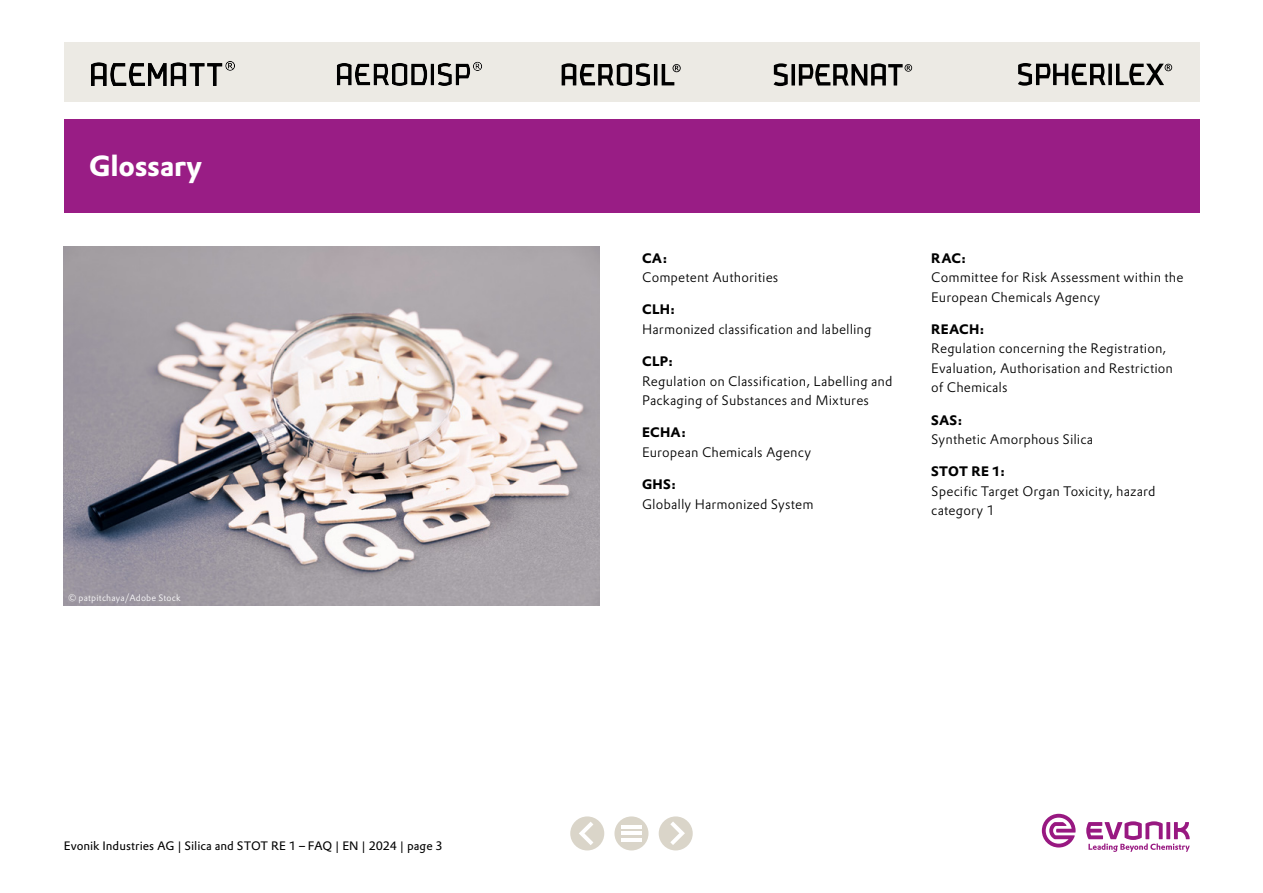
<style>
.page{position:relative;width:1263px;height:893px;background:#fff}
.page>*{position:absolute;margin:0;border:0;box-sizing:border-box;transform-origin:0 0}
.t1{font:700 28.5px "Evonik Prokyon";letter-spacing:-.01em;color:#fff}
.t2{font:300 13.5px/19.5px "Evonik Prokyon";letter-spacing:.01em;color:#000}
.t3{font:700 13.5px "Evonik Prokyon";letter-spacing:.02em;color:#000}
.t4{font:12px "Evonik Prokyon";color:#000}
.t5{font:300 9px "Evonik Prokyon";letter-spacing:.025em;color:#fff}
</style>
<div class="page">
<svg style="left:1086px;top:821px;width:104px;height:31px"></svg>
<svg style="left:1042px;top:814px;width:33px;height:33px"></svg>
<div style="left:570px;top:816px;width:34px;height:34px;background:#dad5c9;border-radius:50%"></div>
<svg style="left:579px;top:822px;width:14px;height:23px"></svg>
<div style="left:659px;top:816px;width:34px;height:34px;background:#dad5c9;border-radius:50%"></div>
<svg style="left:670px;top:822px;width:15px;height:23px"></svg>
<div style="left:614px;top:816px;width:34px;height:34px;background:#dad5c9;border-radius:50%"></div>
<hr style="left:621px;top:825px;width:21px;height:3px;background:#fff">
<hr style="left:621px;top:832px;width:21px;height:3px;background:#fff">
<hr style="left:621px;top:838px;width:21px;height:4px;background:#fff">
<div style="left:64px;top:119px;width:1135px;height:94px;background:#991d85"></div>
<img style="left:64px;top:247px;width:536px;height:358px">
<div style="left:64px;top:43px;width:1135px;height:59px;background:#eceae4"></div>
<svg style="left:562px;top:63px;width:88px;height:23px"></svg>
<hr style="left:654px;top:64px;width:3px;height:21px;background:#000">
<svg style="left:662px;top:64px;width:19px;height:21px"></svg>
<svg style="left:1018px;top:63px;width:87px;height:23px"></svg>
<svg style="left:1108px;top:64px;width:4px;height:21px"></svg>
<svg style="left:1116px;top:64px;width:56px;height:21px"></svg>
<svg style="left:774px;top:63px;width:14px;height:23px"></svg>
<svg style="left:791px;top:64px;width:4px;height:22px"></svg>
<svg style="left:799px;top:63px;width:113px;height:23px"></svg>
<img style="left:279px;top:42px;width:262px;height:44px">
<img style="left:92px;top:61px;width:143px;height:25px">
<h1 class="t1" style="left:89px;top:143px;width:114px">Glossary</h1>
<p class="t5" style="left:68px;top:591px;width:114px">© patpitchaya/Adobe Stock</p>
<p class="t4" style="left:64px;top:837px;width:380px">Evonik Industries AG | Silica and STOT RE 1 – FAQ | EN | 2024 | page 3</p>
<p class="t3" style="left:642px;top:247px;width:27px">CA:</p>
<p class="t2" style="left:642px;top:267px;width:138px">Competent Authorities</p>
<p class="t3" style="left:642px;top:299px;width:35px">CLH:</p>
<p class="t2" style="left:642px;top:319px;width:231px">Harmonized classification and labelling</p>
<p class="t3" style="left:642px;top:350px;width:33px">CLP:</p>
<p class="t2" style="left:642px;top:370px;width:252px">Regulation on Classification, Labelling and<br>Packaging of Substances and Mixtures</p>
<p class="t3" style="left:642px;top:422px;width:45px">ECHA:</p>
<p class="t2" style="left:642px;top:442px;width:170px">European Chemicals Agency</p>
<p class="t3" style="left:642px;top:473px;width:36px">GHS:</p>
<p class="t2" style="left:642px;top:493px;width:173px">Globally Harmonized System</p>
<p class="t3" style="left:931px;top:247px;width:36px">RAC:</p>
<p class="t2" style="left:931px;top:267px;width:254px">Committee for Risk Assessment within the<br>European Chemicals Agency</p>
<p class="t3" style="left:931px;top:318px;width:55px">REACH:</p>
<p class="t2" style="left:931px;top:338px;width:243px">Regulation concerning the Registration,<br>Evaluation, Authorisation and Restriction of Chemicals</p>
<p class="t3" style="left:931px;top:409px;width:33px">SAS:</p>
<p class="t2" style="left:931px;top:429px;width:163px">Synthetic Amorphous Silica</p>
<p class="t3" style="left:931px;top:461px;width:75px">STOT RE 1:</p>
<p class="t2" style="left:931px;top:480px;width:226px">Specific Target Organ Toxicity, hazard category 1</p>
</div>
